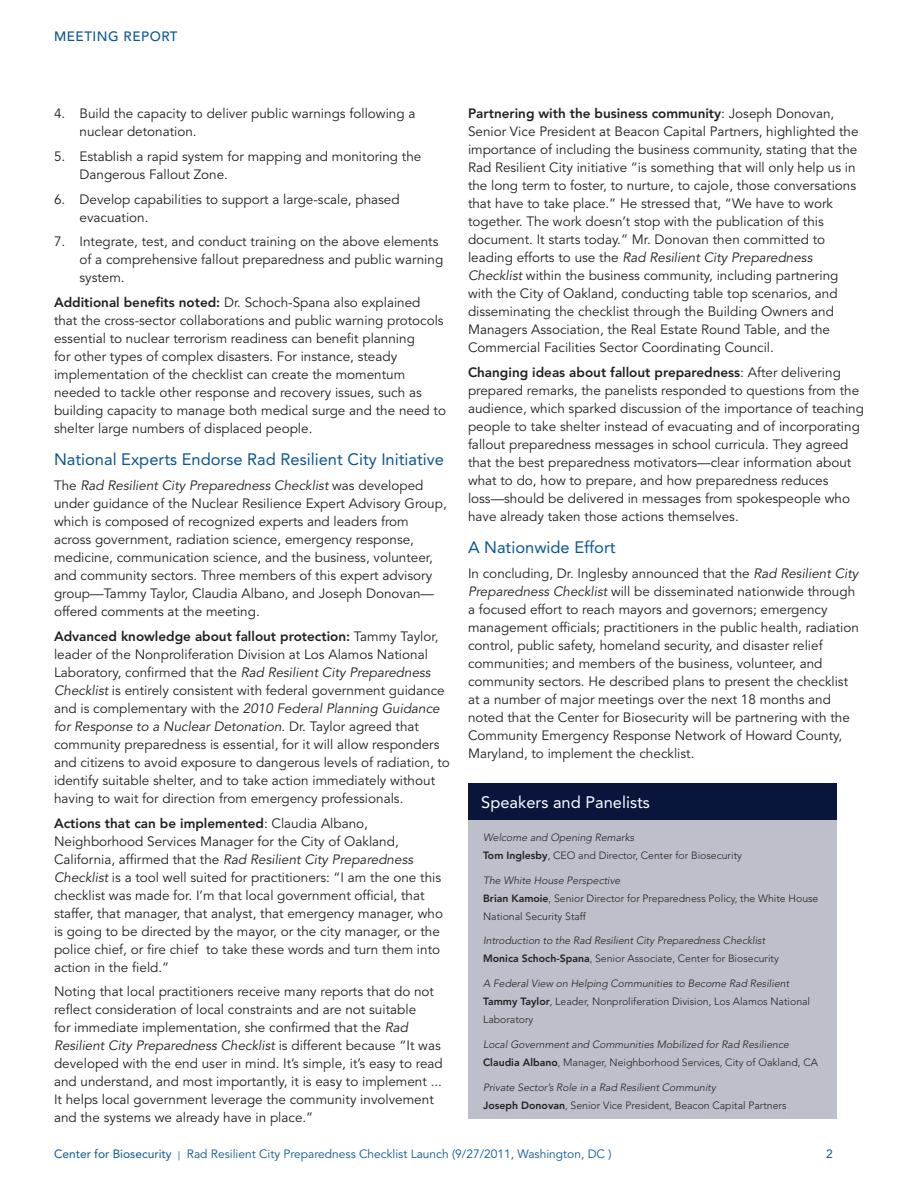
<style>
.page{position:relative;width:918px;height:1188px;background:#fff}
.page>*{position:absolute;margin:0;border:0;box-sizing:border-box;transform-origin:0 0}
.Secondary_Headline{font:16.5px "Avenir LT Std";color:#0b5791}
.about_the_Speaker{font:16.5px "Avenir LT Std";color:#fff}
.bodycopy{font:13.5px/18px "Avenir LT Std";color:#231f20}
.Numbers{font:13.5px/18px "Avenir LT Std";color:#231f20}
.t1{font:500 13.5px "Avenir LT Std";letter-spacing:.04em;color:#0b5791}
.content{font:12px "Avenir LT Std";color:#0b5791}
.t2{font:12px "Avenir LT Std";color:#0b5791}
.bodycopy-2{font:italic 300 10.5px/18px "Avenir LT Std";color:#231f20}
.bodycopy-3{font:300 10.5px/18px "Avenir LT Std";color:#231f20}
.s1{font-weight:800}
.s2{font-style:italic}
.s3{font-weight:800;font-style:normal}
.s4{font-style:normal}
.s5{font-style:inherit}
.s6{font-size:9px}
</style>
<div class="page">
<div style="left:468px;top:784px;width:369px;height:335px;background:#bdc0ca"></div>
<div style="left:468px;top:784px;width:369px;height:36px;background:#09153b"></div>
<p class="t1" style="left:54px;top:28px;width:125px">MEETING REPORT</p>
<p class="Numbers" style="left:80px;top:105px;width:337px;text-indent:-26px">4. Build the capacity to deliver public warnings following a nuclear detonation.</p>
<p class="Numbers" style="left:80px;top:148px;width:343px;text-indent:-26px">5. Establish a rapid system for mapping and monitoring the<br>Dangerous Fallout Zone.</p>
<p class="Numbers" style="left:80px;top:190px;width:322px;text-indent:-26px">6. Develop capabilities to support a large-scale, phased evacuation.</p>
<p class="Numbers" style="left:80px;top:233px;width:365px;text-indent:-26px">7. Integrate, test, and conduct training on the above elements of a comprehensive fallout preparedness and public warning system.</p>
<p class="bodycopy" style="left:54px;top:294px;width:394px"><span class="s1">Additional benefits noted:</span> Dr. Schoch-Spana also explained that the cross-sector collaborations and public warning protocols essential to nuclear terrorism readiness can benefit planning<br>for other types of complex disasters. For instance, steady implementation of the checklist can create the momentum needed to tackle other response and recovery issues, such as building capacity to manage both medical surge and the need to shelter large numbers of displaced people.</p>
<p class="Secondary_Headline" style="left:54px;top:450px;width:392px">National Experts Endorse Rad Resilient City Initiative</p>
<p class="bodycopy" style="left:54px;top:477px;width:394px">The <span class="s2">Rad Resilient City Preparedness Checklist</span> was developed under guidance of the Nuclear Resilience Expert Advisory Group, which is composed of recognized experts and leaders from across government, radiation science, emergency response, medicine, communication science, and the business, volunteer, and community sectors. Three members of this expert advisory group—Tammy Taylor, Claudia Albano, and Joseph Donovan— offered comments at the meeting.</p>
<p class="bodycopy" style="left:54px;top:628px;width:397px"><span class="s1">Advanced knowledge about fallout protection:</span> Tammy Taylor, leader of the Nonproliferation Division at Los Alamos National Laboratory, confirmed that the <span class="s2">Rad Resilient City Preparedness Checklist</span> is entirely consistent with federal government guidance and is complementary with the <span class="s2">2010 Federal Planning Guidance for Response to a Nuclear Detonation</span>. Dr. Taylor agreed that community preparedness is essential, for it will allow responders and citizens to avoid exposure to dangerous levels of radiation, to identify suitable shelter, and to take action immediately without having to wait for direction from emergency professionals.</p>
<p class="bodycopy" style="left:54px;top:814px;width:391px"><span class="s1">Actions that can be implemented</span>: Claudia Albano, Neighborhood Services Manager for the City of Oakland, California, affirmed that the <span class="s2">Rad Resilient City Preparedness Checklist</span> is a tool well suited for practitioners: “I am the one this checklist was made for. I’m that local government official, that staffer, that manager, that analyst, that emergency manager, who is going to be directed by the mayor, or the city manager, or the police chief, or fire chief to take these words and turn them into action in the field.”</p>
<p class="bodycopy" style="left:54px;top:983px;width:390px">Noting that local practitioners receive many reports that do not reflect consideration of local constraints and are not suitable<br>for immediate implementation, she confirmed that the <span class="s2">Rad Resilient City Preparedness Checklist</span> is different because “It was developed with the end user in mind. It’s simple, it’s easy to read and understand, and most importantly, it is easy to implement ...<br>It helps local government leverage the community involvement and the systems we already have in place.”</p>
<p class="bodycopy" style="left:468px;top:105px;width:392px"><span class="s1">Partnering with the business community</span>: Joseph Donovan, Senior Vice President at Beacon Capital Partners, highlighted the importance of including the business community, stating that the Rad Resilient City initiative “is something that will only help us in the long term to foster, to nurture, to cajole, those conversations that have to take place.” He stressed that, “We have to work together. The work doesn’t stop with the publication of this document. It starts today.” Mr. Donovan then committed to leading efforts to use the <span class="s2">Rad Resilient City Preparedness Checklist</span> within the business community, including partnering with the City of Oakland, conducting table top scenarios, and disseminating the checklist through the Building Owners and Managers Association, the Real Estate Round Table, and the Commercial Facilities Sector Coordinating Council.</p>
<p class="bodycopy" style="left:468px;top:364px;width:398px"><span class="s1">Changing ideas about fallout preparedness</span>: After delivering prepared remarks, the panelists responded to questions from the audience, which sparked discussion of the importance of teaching people to take shelter instead of evacuating and of incorporating fallout preparedness messages in school curricula. They agreed that the best preparedness motivators—clear information about what to do, how to prepare, and how preparedness reduces loss—should be delivered in messages from spokespeople who have already taken those actions themselves.</p>
<p class="Secondary_Headline" style="left:468px;top:538px;width:149px">A Nationwide Effort</p>
<p class="bodycopy" style="left:468px;top:565px;width:392px">In concluding, Dr. Inglesby announced that the <span class="s2">Rad Resilient City Preparedness Checklist</span> will be disseminated nationwide through a focused effort to reach mayors and governors; emergency management officials; practitioners in the public health, radiation control, public safety, homeland security, and disaster relief communities; and members of the business, volunteer, and community sectors. He described plans to present the checklist at a number of major meetings over the next 18 months and noted that the Center for Biosecurity will be partnering with the Community Emergency Response Network of Howard County, Maryland, to implement the checklist.</p>
<p class="about_the_Speaker" style="left:481px;top:793px;width:170px">Speakers and Panelists</p>
<p class="bodycopy-3" style="left:483px;top:828px;width:260px"><span class="s2">Welcome and Opening Remarks<br></span><span class="s1">Tom Inglesby</span>, CEO and Director, Center for Biosecurity</p>
<p class="bodycopy-3" style="left:483px;top:871px;width:337px"><span class="s2">The White House Perspective<br></span><span class="s1">Brian Kamoie</span>, Senior Director for Preparedness Policy, the White House<br>National Security Staff</p>
<p class="bodycopy-2" style="left:483px;top:932px;width:297px">Introduction to the Rad Resilient City Preparedness Checklist<br><span class="s3">Monica Schoch-Spana</span><span class="s4">, Senior Associate, Center for Biosecurity</span></p>
<p class="bodycopy-3" style="left:483px;top:974px;width:329px"><span class="s2">A Federal View on Helping Communities to Become Rad Resilient<br></span><span class="s1">Tammy Taylor</span>, Leader, Nonproliferation Division, Los Alamos National<br>Laboratory</p>
<p class="bodycopy-2" style="left:483px;top:1035px;width:336px">Local Government and Communities Mobilized for Rad Resilience<br><span class="s3">Claudia Albano</span><span class="s4">, Manager, Neighborhood Services, City of Oakland, CA</span></p>
<p class="bodycopy-2" style="left:483px;top:1078px;width:305px">Private Sector’s Role in a Rad Resilient Community<br><span class="s3">Joseph Donovan</span><span class="s4">, Senior Vice President, Beacon Capital Partners</span></p>
<p class="content" style="left:54px;top:1147px;width:559px"><span class="s5">Center for Biosecurity</span> <span class="s6">|</span> Rad Resilient City Preparedness Checklist Launch (9/27/2011, Washington, DC )</p>
<p class="t2" style="left:826px;top:1147px;width:8px">2</p>
</div>
